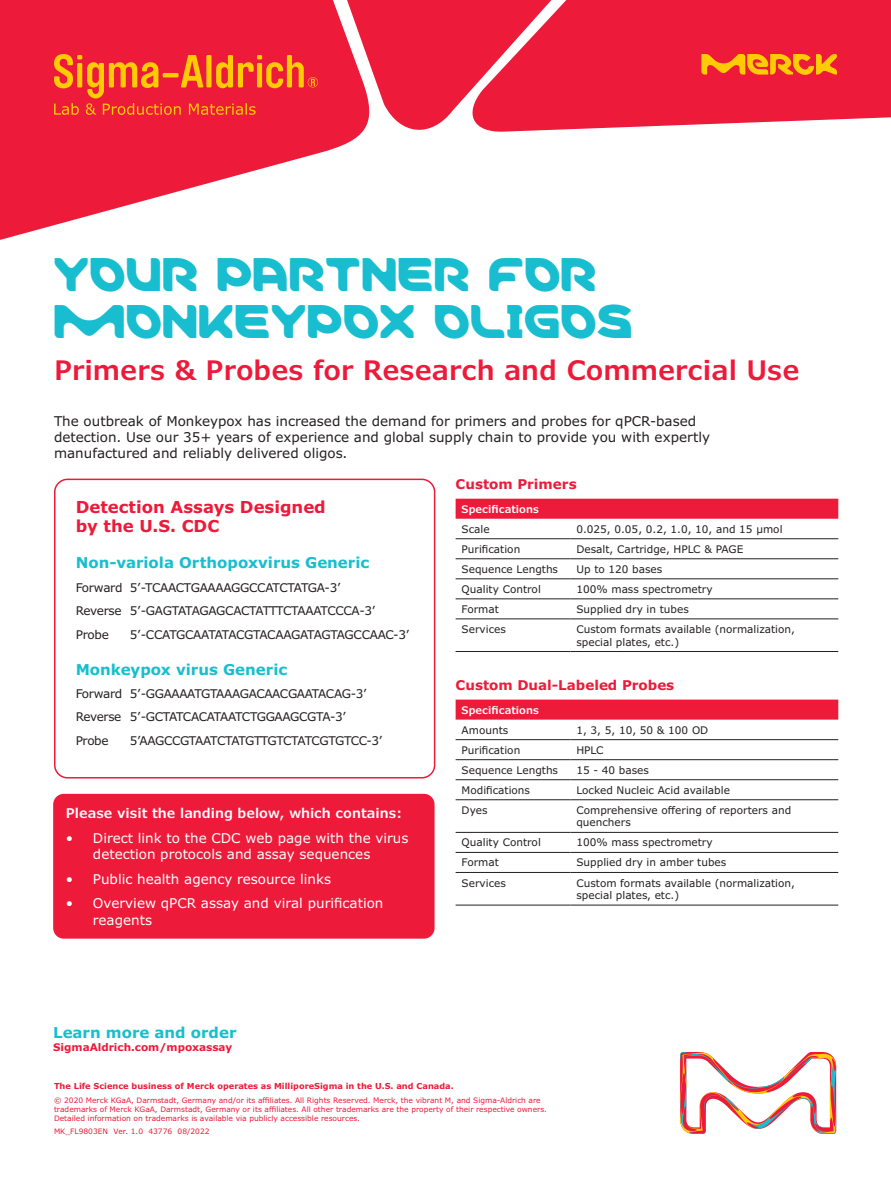
<style>
.page{position:relative;width:891px;height:1188px;background:#fff}
.page>*{position:absolute;margin:0;border:0;box-sizing:border-box;transform-origin:0 0}
.t1{font:48px/46.8px "Merck";color:#18becf}
.t2{font:600 27px "Verdana Pro";color:#ed1a3a}
.t3{font:700 16.5px/19.5px "Verdana Pro";color:#ed1a3a}
.t4{font:700 15px "Verdana Pro";color:#18becf}
.t5{font:13.5px/16.2px "Verdana Pro";color:#231f20}
.t6{font:13.5px/16.2px "Verdana Pro";color:#fff}
.t7{font:600 13.5px "Verdana Pro";color:#fff}
.t8{font:700 13.5px "Verdana Pro";color:#ed1a3a}
.t9{font:12px/23.4px "Verdana Pro";letter-spacing:-.03em;color:#231f20}
.t10{font:10.5px/12.6px "Verdana Pro";color:#231f20}
.t11{font:600 10.5px "Verdana Pro";color:#fff}
.t12{font:700 10.5px "Verdana Pro";color:#ed1a3a}
.t13{font:700 8.25px "Verdana Pro";color:#ed1a3a}
.t14{font:7.5px/9px "Verdana Pro";color:#ed1a3a}
</style>
<div class="page">
<svg style="left:0;top:0;width:354px;height:240px;fill:#ed1a3a"></svg>
<svg style="left:882px;top:0;width:9px;height:118px"></svg>
<svg style="left:180px;top:0;width:702px;height:139px;background:#ef3753"></svg>
<svg style="left:54px;top:54px;width:264px;height:61px;background:#f1482b"></svg>
<div style="left:54px;top:479px;width:381px;height:300px;border:2px solid #ed1a3a;border-radius:13px"></div>
<div style="left:456px;top:499px;width:382px;height:20px;background:#ed1a3a"></div>
<hr style="left:456px;top:538px;width:114px;height:1px;background:#231f20">
<hr style="left:570px;top:538px;width:268px;height:1px;background:#231f20">
<hr style="left:456px;top:558px;width:114px;height:1px;background:#231f20">
<hr style="left:570px;top:558px;width:268px;height:1px;background:#231f20">
<hr style="left:456px;top:578px;width:114px;height:1px;background:#231f20">
<hr style="left:570px;top:578px;width:268px;height:1px;background:#231f20">
<hr style="left:456px;top:598px;width:114px;height:1px;background:#231f20">
<hr style="left:570px;top:598px;width:268px;height:1px;background:#231f20">
<hr style="left:456px;top:619px;width:114px;height:1px;background:#231f20">
<hr style="left:570px;top:619px;width:268px;height:1px;background:#231f20">
<hr style="left:456px;top:651px;width:114px;height:1px;background:#231f20">
<hr style="left:570px;top:651px;width:268px;height:1px;background:#231f20">
<div style="left:456px;top:700px;width:382px;height:20px;background:#ed1a3a"></div>
<hr style="left:456px;top:739px;width:114px;height:1px;background:#231f20">
<hr style="left:570px;top:739px;width:268px;height:1px;background:#231f20">
<hr style="left:456px;top:759px;width:114px;height:1px;background:#231f20">
<hr style="left:570px;top:759px;width:268px;height:1px;background:#231f20">
<hr style="left:456px;top:779px;width:114px;height:1px;background:#231f20">
<hr style="left:570px;top:779px;width:268px;height:1px;background:#231f20">
<hr style="left:456px;top:799px;width:114px;height:1px;background:#231f20">
<hr style="left:570px;top:799px;width:268px;height:1px;background:#231f20">
<hr style="left:456px;top:832px;width:114px;height:1px;background:#231f20">
<hr style="left:570px;top:832px;width:268px;height:1px;background:#231f20">
<hr style="left:456px;top:852px;width:114px;height:1px;background:#231f20">
<hr style="left:570px;top:852px;width:268px;height:1px;background:#231f20">
<hr style="left:456px;top:872px;width:114px;height:1px;background:#231f20">
<hr style="left:570px;top:872px;width:268px;height:1px;background:#231f20">
<hr style="left:456px;top:905px;width:114px;height:1px;background:#231f20">
<hr style="left:570px;top:905px;width:268px;height:1px;background:#231f20">
<div style="left:53px;top:794px;width:382px;height:145px;background:#ed1a3a;border-radius:11px"></div>
<svg style="left:680px;top:1052px;width:156px;height:82px"></svg>
<svg style="left:701px;top:54px;width:136px;height:21px;background:#f77f1a"></svg>
<h1 class="t1" style="left:54px;top:251px;width:581px">YOUR PARTNER FOR<br>MONKEYPOX OLIGOS</h1>
<h2 class="t2" style="left:54px;top:353px;width:747px">Primers &amp; Probes for Research and Commercial Use</h2>
<p class="t5" style="left:54px;top:413px;width:658px">The outbreak of Monkeypox has increased the demand for primers and probes for qPCR-based detection. Use our 35+ years of experience and global supply chain to provide you with expertly manufactured and reliably delivered oligos.</p>
<p class="t8" style="left:456px;top:475px;width:123px">Custom Primers</p>
<p class="t11" style="left:462px;top:502px;width:79px">Specifications</p>
<p class="t10" style="left:462px;top:523px;width:30px">Scale</p>
<p class="t10" style="left:576px;top:523px;width:208px">0.025, 0.05, 0.2, 1.0, 10, and 15 μmol</p>
<p class="t10" style="left:462px;top:543px;width:60px">Purification</p>
<p class="t10" style="left:576px;top:543px;width:168px">Desalt, Cartridge, HPLC &amp; PAGE</p>
<p class="t10" style="left:462px;top:563px;width:98px">Sequence Lengths</p>
<p class="t10" style="left:576px;top:563px;width:87px">Up to 120 bases</p>
<p class="t10" style="left:462px;top:583px;width:81px">Quality Control</p>
<p class="t10" style="left:576px;top:583px;width:138px">100% mass spectrometry</p>
<p class="t10" style="left:462px;top:603px;width:39px">Format</p>
<p class="t10" style="left:576px;top:603px;width:114px">Supplied dry in tubes</p>
<p class="t10" style="left:462px;top:623px;width:46px">Services</p>
<p class="t10" style="left:576px;top:623px;width:220px">Custom formats available (normalization, special plates, etc.)</p>
<p class="t8" style="left:456px;top:676px;width:220px">Custom Dual-Labeled Probes</p>
<p class="t11" style="left:462px;top:703px;width:79px">Specifications</p>
<p class="t10" style="left:462px;top:724px;width:48px">Amounts</p>
<p class="t10" style="left:576px;top:724px;width:133px">1, 3, 5, 10, 50 &amp; 100 OD</p>
<p class="t10" style="left:462px;top:744px;width:60px">Purification</p>
<p class="t10" style="left:576px;top:744px;width:29px">HPLC</p>
<p class="t10" style="left:462px;top:764px;width:98px">Sequence Lengths</p>
<p class="t10" style="left:576px;top:764px;width:74px">15 - 40 bases</p>
<p class="t10" style="left:462px;top:784px;width:70px">Modifications</p>
<p class="t10" style="left:576px;top:784px;width:155px">Locked Nucleic Acid available</p>
<p class="t10" style="left:462px;top:804px;width:27px">Dyes</p>
<p class="t10" style="left:576px;top:804px;width:216px">Comprehensive offering of reporters and quenchers</p>
<p class="t10" style="left:462px;top:836px;width:81px">Quality Control</p>
<p class="t10" style="left:576px;top:836px;width:138px">100% mass spectrometry</p>
<p class="t10" style="left:462px;top:857px;width:39px">Format</p>
<p class="t10" style="left:576px;top:857px;width:151px">Supplied dry in amber tubes</p>
<p class="t10" style="left:462px;top:877px;width:46px">Services</p>
<p class="t10" style="left:576px;top:877px;width:220px">Custom formats available (normalization, special plates, etc.)</p>
<h3 class="t3" style="left:76px;top:497px;width:252px">Detection Assays Designed by the U.S. CDC</h3>
<h3 class="t4" style="left:76px;top:553px;width:295px">Non-variola Orthopoxvirus Generic</h3>
<p class="t9" style="left:76px;top:576px;width:302px">Forward 5’-TCAACTGAAAAGGCCATCTATGA-3’<br>Reverse 5’-GAGTATAGAGCACTATTTCTAAATCCCA-3’<br>Probe</p>
<p class="t9" style="left:130px;top:623px;width:282px">5’-CCATGCAATATACGTACAAGATAGTAGCCAAC-3’</p>
<h3 class="t4" style="left:76px;top:659px;width:213px">Monkeypox virus Generic</h3>
<p class="t9" style="left:76px;top:682px;width:293px">Forward 5’-GGAAAATGTAAAGACAACGAATACAG-3’<br>Reverse 5’-GCTATCACATAATCTGGAAGCGTA-3’<br>Probe</p>
<p class="t9" style="left:130px;top:729px;width:255px">5’AAGCCGTAATCTATGTTGTCTATCGTGTCC-3’</p>
<p class="t7" style="left:66px;top:805px;width:338px">Please visit the landing below, which contains:</p>
<p class="t6" style="left:93px;top:830px;width:317px;text-indent:-27px">• Direct link to the CDC web page with the virus detection protocols and assay sequences</p>
<p class="t6" style="left:66px;top:871px;width:267px">• Public health agency resource links</p>
<p class="t6" style="left:93px;top:896px;width:292px;text-indent:-27px">• Overview qPCR assay and viral purification reagents</p>
<h3 class="t4" style="left:53px;top:1023px;width:185px">Learn more and order</h3>
<p class="t12" style="left:53px;top:1041px;width:181px">SigmaAldrich.com/mpoxassay</p>
<p class="t13" style="left:54px;top:1081px;width:401px">The Life Science business of Merck operates as MilliporeSigma in the U.S. and Canada.</p>
<p class="t14" style="left:54px;top:1095px;width:494px">© 2020 Merck KGaA, Darmstadt, Germany and/or its affiliates. All Rights Reserved. Merck, the vibrant M, and Sigma-Aldrich are trademarks of Merck KGaA, Darmstadt, Germany or its affiliates. All other trademarks are the property of their respective owners.<br>Detailed information on trademarks is available via publicly accessible resources.</p>
<p class="t14" style="left:54px;top:1127px;width:157px">MK_FL9803EN Ver. 1.0 43776 08/2022</p>
</div>
